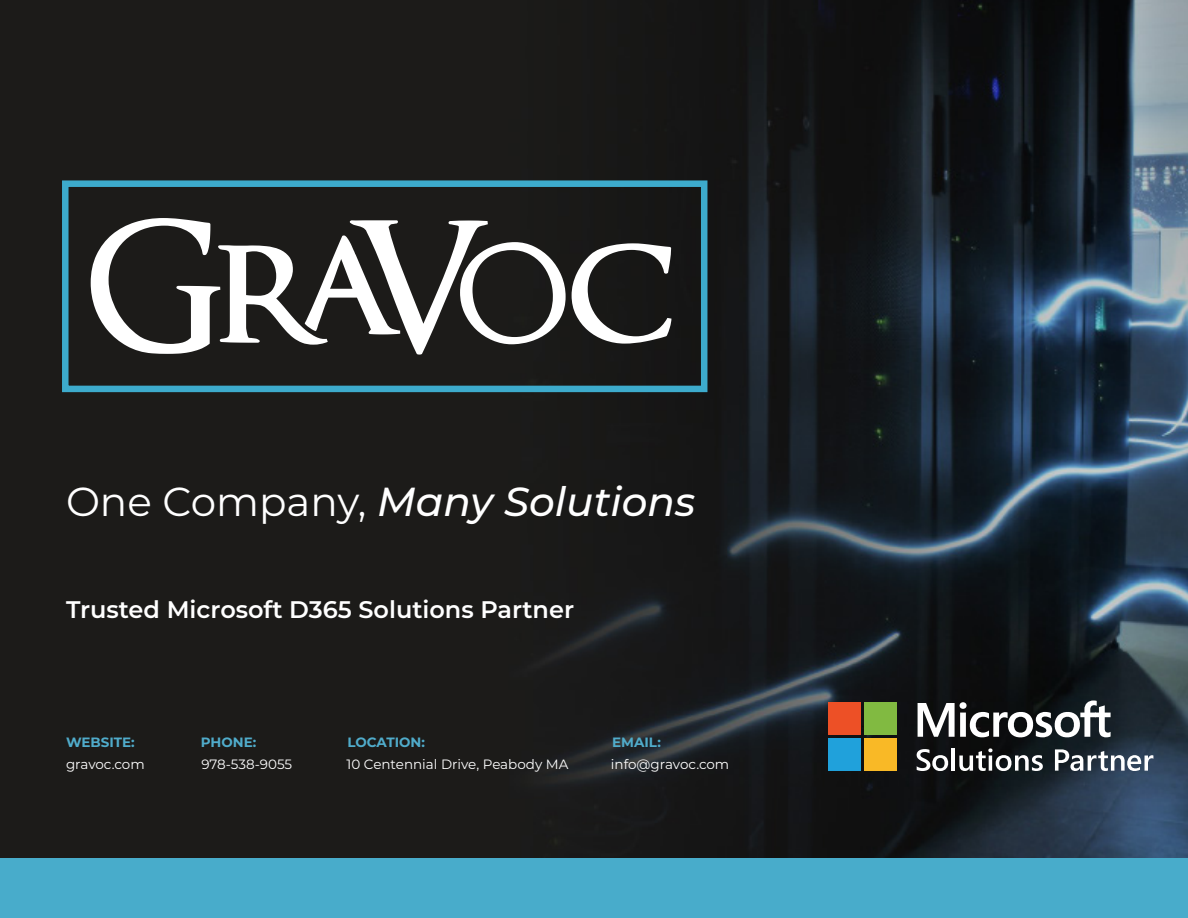
<style>
.page{position:relative;width:1188px;height:918px;background:#fff}
.page>*{position:absolute;margin:0;border:0;box-sizing:border-box;transform-origin:0 0}
.t1{font:italic 500 40.5px "Montserrat";color:#fff}
.t2{font:600 24px "Montserrat";color:#fff}
.t3{font:13.5px "Montserrat";color:#fff}
.t4{font:700 13.5px "Montserrat";color:#50accb}
.s1{font-weight:400;font-style:normal}
</style>
<div class="page">
<img style="left:0;top:0;width:1188px;height:859px">
<div style="left:62px;top:180px;width:645px;height:212px;border:6px solid #3dabcc"></div>
<svg style="left:71px;top:203px;width:495px;height:152px"></svg>
<svg style="left:572px;top:243px;width:99px;height:101px"></svg>
<div style="left:0;top:859px;width:1188px;height:59px;background:#48accb"></div>
<svg style="left:918px;top:700px;width:193px;height:38px"></svg>
<svg style="left:917px;top:749px;width:31px;height:22px"></svg>
<hr style="left:952px;top:748px;width:3px;height:23px;background:#fff">
<svg style="left:959px;top:748px;width:84px;height:23px"></svg>
<svg style="left:1055px;top:749px;width:98px;height:22px"></svg>
<div style="left:828px;top:703px;width:33px;height:32px;background:#ed5026"></div>
<div style="left:864px;top:703px;width:33px;height:32px;background:#81ba41"></div>
<div style="left:828px;top:738px;width:33px;height:33px;background:#20a1db"></div>
<div style="left:864px;top:738px;width:33px;height:33px;background:#f9b926"></div>
<p class="t1" style="left:66px;top:473px;width:631px"><span class="s1">One Company,</span> Many Solutions</p>
<p class="t2" style="left:66px;top:592px;width:510px">Trusted Microsoft D365 Solutions Partner</p>
<p class="t4" style="left:66px;top:732px;width:70px">WEBSITE:</p>
<p class="t4" style="left:201px;top:732px;width:57px">PHONE:</p>
<p class="t4" style="left:347px;top:732px;width:79px">LOCATION:</p>
<p class="t4" style="left:612px;top:732px;width:50px">EMAIL:</p>
<p class="t3" style="left:66px;top:755px;width:80px">gravoc.com</p>
<p class="t3" style="left:201px;top:755px;width:92px">978-538-9055</p>
<p class="t3" style="left:347px;top:755px;width:223px">10 Centennial Drive, Peabody MA</p>
<p class="t3" style="left:611px;top:755px;width:120px">info@gravoc.com</p>
</div>
